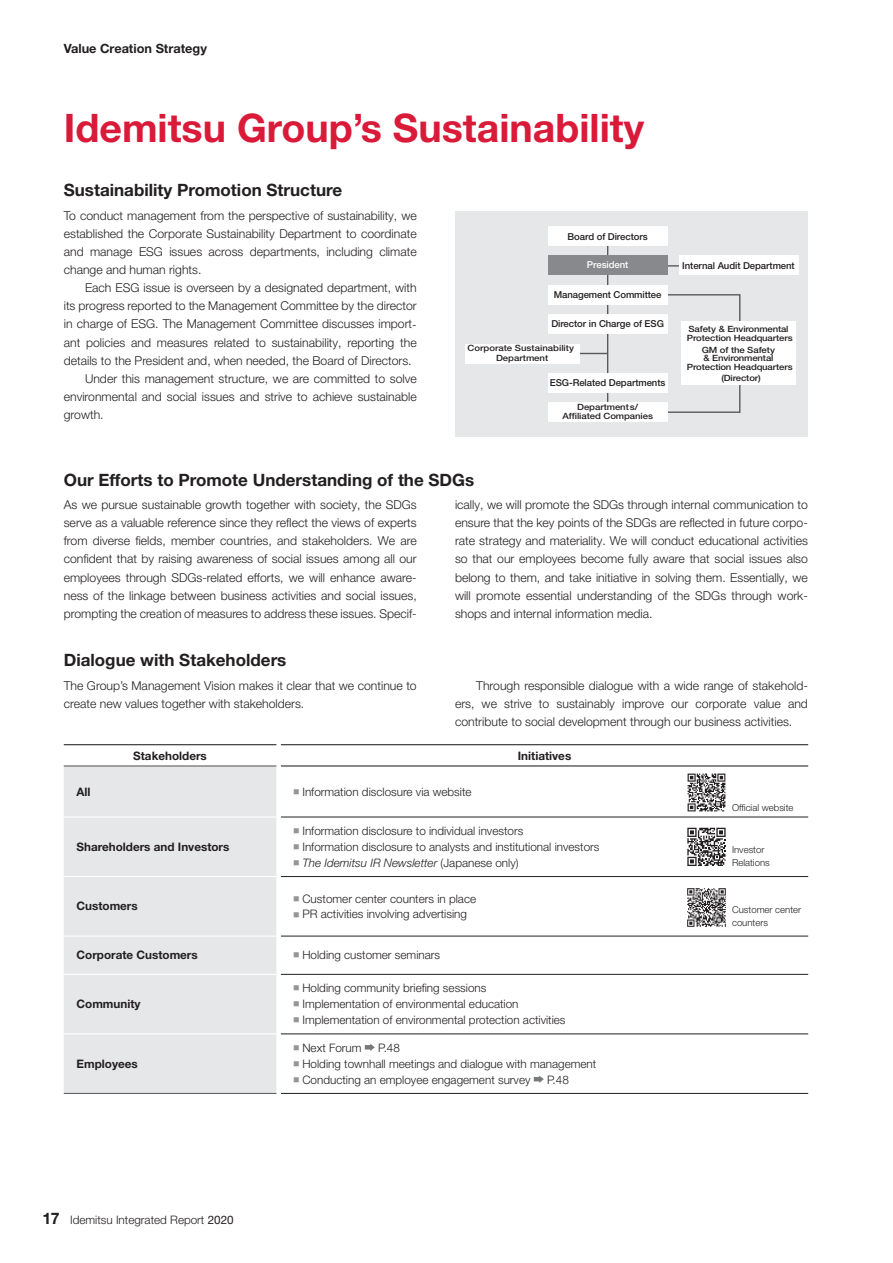
<style>
.page{position:relative;width:893px;height:1263px;background:#fff}
.page>*{position:absolute;margin:0;border:0;box-sizing:border-box;transform-origin:0 0}
.t1{font:700 39.3px "Helvetica Neue LT Pro";color:#da1a39}
.t2{font:700 16.95px "Helvetica Neue LT Pro";color:#231f20}
.t3{font:700 12.75px "Helvetica Neue LT Pro";color:#231f20}
.t4{font:300 12.15px/18px "Helvetica Neue LT Pro";color:#231f20;text-align:justify}
.t5{font:300 11.7px "Helvetica Neue LT Pro";color:#231f20}
.t6{font:700 11.7px "Helvetica Neue LT Pro";color:#231f20}
.t7{font:italic 300 11.7px "Helvetica Neue LT Pro";color:#231f20}
.t8{font:500 9.6px "Helvetica Neue LT Pro";letter-spacing:-.005em;color:#231f20}
.t9{font:300 9.6px/12.8px "Helvetica Neue LT Pro";color:#231f20}
.t10{font:500 9.6px "Helvetica Neue LT Pro";letter-spacing:-.01em;color:#fff}
.t11{font:500 8.55px/8.6px "Helvetica Neue LT Pro";letter-spacing:-.01em;color:#231f20;text-align:center;scale:1.11 1}
.s1{font-style:normal}
.s2{font-weight:700;font-size:15.9px}
.s3{font-weight:400}
</style>
<div class="page">
<div style="left:64px;top:766px;width:212px;height:327px;background:#e6e7e9"></div>
<hr style="left:64px;top:816px;width:212px;height:1px;background:#fff">
<hr style="left:64px;top:876px;width:212px;height:1px;background:#fff">
<hr style="left:64px;top:935px;width:212px;height:1px;background:#fff">
<hr style="left:64px;top:974px;width:212px;height:1px;background:#fff">
<hr style="left:64px;top:1033px;width:212px;height:1px;background:#fff">
<hr style="left:64px;top:1093px;width:212px;height:1px;background:#57585a">
<hr style="left:64px;top:765px;width:212px;height:1px;background:#57585a">
<hr style="left:64px;top:744px;width:212px;height:1px;background:#231f20">
<hr style="left:281px;top:744px;width:527px;height:1px;background:#231f20">
<hr style="left:281px;top:765px;width:527px;height:1px;background:#231f20">
<hr style="left:281px;top:817px;width:527px;height:1px;background:#231f20">
<hr style="left:281px;top:876px;width:527px;height:1px;background:#231f20">
<hr style="left:281px;top:936px;width:527px;height:1px;background:#231f20">
<hr style="left:281px;top:974px;width:527px;height:1px;background:#231f20">
<hr style="left:281px;top:1034px;width:527px;height:1px;background:#231f20">
<hr style="left:281px;top:1093px;width:527px;height:1px;background:#231f20">
<svg style="left:365px;top:1043px;width:10px;height:8px"></svg>
<svg style="left:534px;top:1075px;width:10px;height:8px"></svg>
<img style="left:687px;top:773px;width:39px;height:39px">
<div style="left:455px;top:211px;width:353px;height:226px;background:#e6e7e9"></div>
<hr style="left:607px;top:238px;width:1px;height:168px;background:#57585a">
<hr style="left:566px;top:353px;width:42px;height:1px;background:#57585a">
<hr style="left:643px;top:265px;width:52px;height:2px;background:#57585a">
<svg style="left:642px;top:293px;width:99px;height:121px"></svg>
<div style="left:548px;top:227px;width:119px;height:19px;background:#fff"></div>
<div style="left:679px;top:256px;width:119px;height:19px;background:#fff"></div>
<div style="left:681px;top:321px;width:115px;height:64px;background:#fff"></div>
<div style="left:548px;top:256px;width:119px;height:19px;background:#87898c"></div>
<div style="left:548px;top:285px;width:119px;height:19px;background:#fff"></div>
<div style="left:548px;top:314px;width:119px;height:20px;background:#fff"></div>
<div style="left:465px;top:344px;width:115px;height:19px;background:#fff"></div>
<div style="left:548px;top:373px;width:119px;height:19px;background:#fff"></div>
<div style="left:548px;top:402px;width:119px;height:19px;background:#fff"></div>
<img style="left:687px;top:888px;width:39px;height:39px">
<svg style="left:687px;top:828px;width:39px;height:38px"></svg>
<p class="t3" style="left:64px;top:41px;width:145px">Value Creation Strategy</p>
<h1 class="t1" style="left:64px;top:104px;width:582px">Idemitsu Group’s Sustainability</h1>
<h2 class="t2" style="left:64px;top:180px;width:280px">Sustainability Promotion Structure</h2>
<p class="t4" style="left:64px;top:206px;width:354px">To conduct management from the perspective of sustainability, we established the Corporate Sustainability Department to coordinate and manage ESG issues across departments, including climate change and human rights.</p>
<p class="t4" style="left:85px;top:279px;width:333px">Each ESG issue is overseen by a designated department, with</p>
<p class="t4" style="left:64px;top:297px;width:354px">its progress reported to the Management Committee by the director</p>
<p class="t4" style="left:64px;top:315px;width:354px">in charge of ESG. The Management Committee discusses import-</p>
<p class="t4" style="left:64px;top:333px;width:354px">ant policies and measures related to sustainability, reporting the</p>
<p class="t4" style="left:64px;top:351px;width:349px">details to the President and, when needed, the Board of Directors.</p>
<p class="t4" style="left:85px;top:369px;width:333px">Under this management structure, we are committed to solve</p>
<p class="t4" style="left:64px;top:387px;width:354px">environmental and social issues and strive to achieve sustainable</p>
<p class="t4" style="left:64px;top:405px;width:41px">growth.</p>
<p class="t8" style="left:568px;top:230px;width:82px">Board of Directors</p>
<p class="t10" style="left:587px;top:259px;width:43px">President</p>
<p class="t8" style="left:554px;top:289px;width:109px">Management Committee</p>
<p class="t8" style="left:551px;top:318px;width:114px">Director in Charge of ESG</p>
<p class="t11" style="left:468px;top:343px;width:97px;line-height:9.6px">Corporate Sustainability<br>Department</p>
<p class="t8" style="left:550px;top:377px;width:117px">ESG-Related Departments</p>
<p class="t11" style="left:562px;top:402px;width:83px;line-height:9.6px">Departments/<br>Affiliated Companies</p>
<p class="t8" style="left:682px;top:260px;width:114px">Internal Audit Department</p>
<p class="t11" style="left:687px;top:325px;width:97px;text-align:left">Safety &amp; Environmental<br>Protection Headquarters</p>
<p class="t11" style="left:687px;top:345px;width:97px">GM of the Safety<br>&amp; Environmental<br>Protection Headquarters</p>
<p class="t11" style="left:721px;top:374px;width:37px">(Director)</p>
<h2 class="t2" style="left:64px;top:469px;width:412px">Our Efforts to Promote Understanding of the SDGs</h2>
<p class="t4" style="left:64px;top:496px;width:354px">As we pursue sustainable growth together with society, the SDGs serve as a valuable reference since they reflect the views of experts from diverse fields, member countries, and stakeholders. We are confident that by raising awareness of social issues among all our employees through SDGs-related efforts, we will enhance aware&shy;ness of the linkage between business activities and social issues, prompting the creation of measures to address these issues. Specif-</p>
<h2 class="t2" style="left:64px;top:650px;width:224px">Dialogue with Stakeholders</h2>
<p class="t4" style="left:64px;top:676px;width:354px">The Group’s Management Vision makes it clear that we continue to create new values together with stakeholders.</p>
<p class="t4" style="left:455px;top:496px;width:354px">ically, we will promote the SDGs through internal communication to ensure that the key points of the SDGs are reflected in future corpo&shy;rate strategy and materiality. We will conduct educational activities so that our employees become fully aware that social issues also belong to them, and take initiative in solving them. Essentially, we will promote essential understanding of the SDGs through work&shy;shops and internal information media.</p>
<p class="t4" style="left:455px;top:676px;width:354px;text-indent:21px">Through responsible dialogue with a wide range of stakehold&shy;ers, we strive to sustainably improve our corporate value and contribute to social development through our business activities.</p>
<p class="t6" style="left:133px;top:748px;width:75px">Stakeholders</p>
<p class="t6" style="left:518px;top:748px;width:55px">Initiatives</p>
<p class="t6" style="left:77px;top:784px;width:16px">All</p>
<p class="t5" style="left:294px;top:784px;width:179px"><sup>■</sup> Information disclosure via website</p>
<p class="t6" style="left:77px;top:839px;width:154px">Shareholders and Investors</p>
<p class="t6" style="left:77px;top:899px;width:63px">Customers</p>
<p class="t5" style="left:294px;top:824px;width:231px"><sup>■</sup> Information disclosure to individual investors</p>
<p class="t5" style="left:294px;top:840px;width:307px"><sup>■</sup> Information disclosure to analysts and institutional investors</p>
<p class="t7" style="left:294px;top:856px;width:226px"><sup>■</sup> The Idemitsu IR Newsletter <span class="s1">(Japanese only)</span></p>
<p class="t5" style="left:294px;top:891px;width:184px"><sup>■</sup> Customer center counters in place</p>
<p class="t5" style="left:294px;top:907px;width:175px"><sup>■</sup> PR activities involving advertising</p>
<p class="t6" style="left:77px;top:948px;width:123px">Corporate Customers</p>
<p class="t5" style="left:294px;top:948px;width:148px"><sup>■</sup> Holding customer seminars</p>
<p class="t6" style="left:77px;top:997px;width:66px">Community</p>
<p class="t5" style="left:294px;top:981px;width:194px"><sup>■</sup> Holding community briefing sessions</p>
<p class="t5" style="left:294px;top:997px;width:226px"><sup>■</sup> Implementation of environmental education</p>
<p class="t5" style="left:294px;top:1013px;width:273px"><sup>■</sup> Implementation of environmental protection activities</p>
<p class="t6" style="left:77px;top:1056px;width:63px">Employees</p>
<p class="t5" style="left:43px;top:1213px;width:193px"><span class="s2">17</span> Idemitsu Integrated Report <span class="s3">2020</span></p>
<p class="t5" style="left:294px;top:1040px;width:69px"><sup>■</sup> Next Forum</p>
<p class="t5" style="left:378px;top:1040px;width:23px">P.48</p>
<p class="t5" style="left:294px;top:1056px;width:304px"><sup>■</sup> Holding townhall meetings and dialogue with management</p>
<p class="t5" style="left:294px;top:1072px;width:238px"><sup>■</sup> Conducting an employee engagement survey</p>
<p class="t5" style="left:547px;top:1072px;width:23px">P.48</p>
<p class="t9" style="left:732px;top:800px;width:63px">Official website</p>
<p class="t9" style="left:732px;top:843px;width:39px">Investor<br>Relations</p>
<p class="t9" style="left:732px;top:903px;width:71px">Customer center counters</p>
</div>
